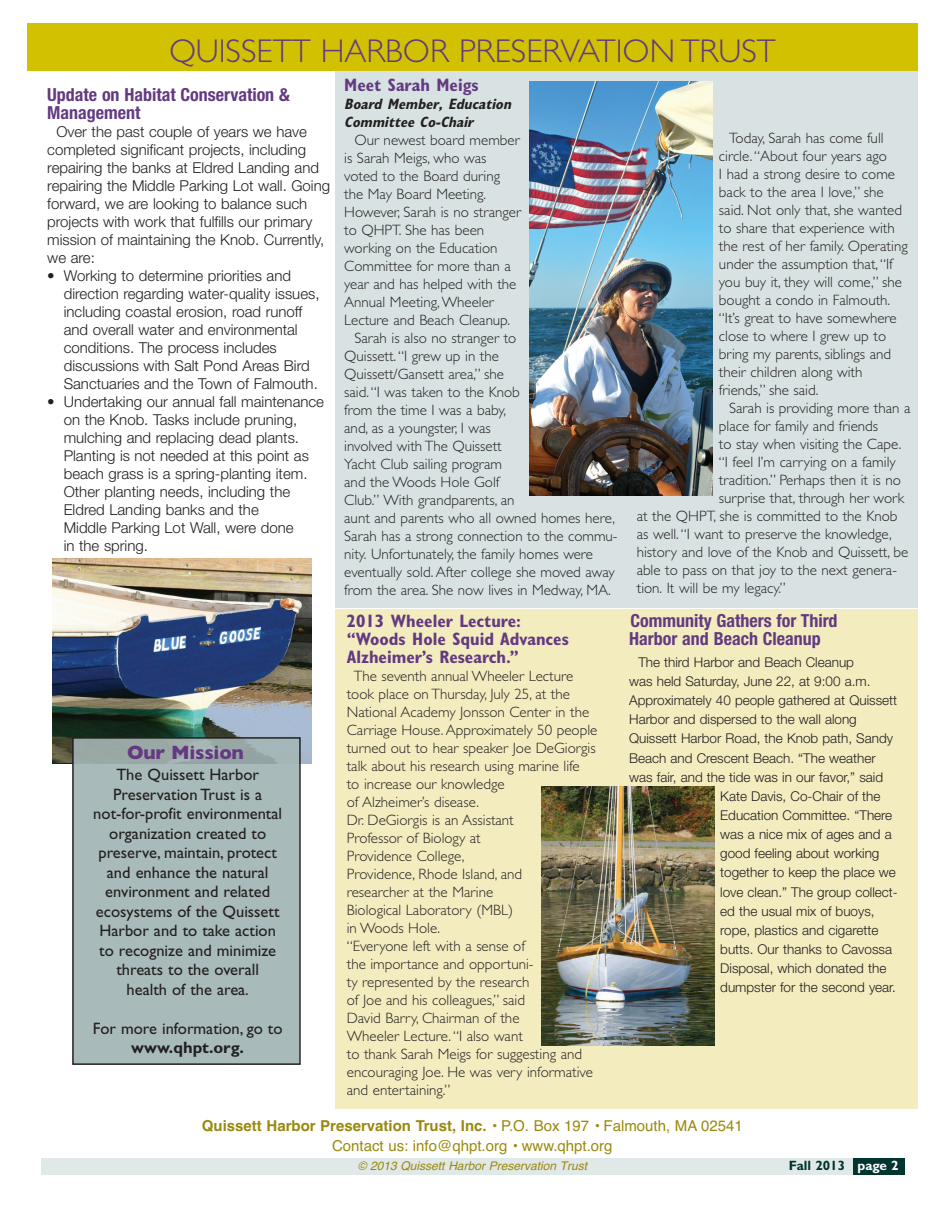
<style>
.page{position:relative;width:945px;height:1215px;background:#fff}
.page>*{position:absolute;margin:0;border:0;box-sizing:border-box;transform-origin:0 0}
.t1{font:300 33px "Gill Sans";color:#633a81}
.t2{font:19.5px "Gill Sans Bold TT";letter-spacing:-.01em;color:#633a81}
.t3{font:700 condensed 18px/18px "Helvetica Neue";color:#633a81}
.t4{font:700 condensed 18px/18px "Gill Sans";color:#633a81}
.t5{font:16.5px/19.5px "Gill Sans";color:#231f20;text-align:center}
.t6{font:700 16.5px "Gill Sans";color:#231f20}
.t7{font:300 15px/18px "Gill Sans";color:#231f20}
.t8{font:300 15px/18px "Helvetica Neue";color:#231f20}
.t9{font:15px/19.5px "Helvetica";color:#9b890e;text-align:center}
.t10{font:italic 700 condensed 15px/18px "Gill Sans";color:#231f20}
.t11{font:300 13.5px "Helvetica Neue";color:#231f20}
.t12{font:700 13.5px "Gill Sans";color:#003530}
.t13{font:italic 12px "Helvetica";color:#9b890e}
.s1{font-weight:700}
.s2{color:#fff}
</style>
<div class="page">
<div style="left:335px;top:610px;width:582px;height:499px;background:#f2ecbf"></div>
<div style="left:336px;top:66px;width:582px;height:542px;background:#d8e2e2"></div>
<div style="left:28px;top:23px;width:890px;height:48px;background:#d1c101"></div>
<div style="left:41px;top:1158px;width:812px;height:16px;background:#e1e8e8"></div>
<div style="left:853px;top:1158px;width:52px;height:16px;background:#003530"></div>
<img style="left:529px;top:81px;width:184px;height:414px">
<img style="left:52px;top:558px;width:259px;height:205px">
<div style="left:74px;top:766px;width:225px;height:297px;background:#a9baba"></div>
<hr style="left:74px;top:763px;width:225px;height:3px;background:#a9baba">
<img style="left:75px;top:740px;width:223px;height:23px">
<div style="left:72px;top:737px;width:229px;height:328px;border:2px solid #231f20"></div>
<img style="left:541px;top:787px;width:173px;height:259px">
<h1 class="t1" style="left:169px;top:31px;width:608px">QUISSETT HARBOR PRESERVATION TRUST</h1>
<p class="t4" style="left:344px;top:78px;width:136px">Meet Sarah Meigs</p>
<p class="t10" style="left:344px;top:97px;width:171px">Board Member, Education<br>Committee Co-Chair</p>
<p class="t7" style="left:354px;top:131px;width:167px">Our newest board member</p>
<p class="t7" style="left:344px;top:149px;width:144px">is Sarah Meigs, who was</p>
<p class="t7" style="left:344px;top:167px;width:157px">voted to the Board during</p>
<p class="t7" style="left:344px;top:185px;width:143px">the May Board Meeting.</p>
<p class="t7" style="left:344px;top:203px;width:178px">However, Sarah is no stranger</p>
<p class="t7" style="left:344px;top:221px;width:141px">to QHPT. She has been</p>
<p class="t7" style="left:344px;top:239px;width:155px">working on the Education</p>
<p class="t7" style="left:344px;top:257px;width:168px">Committee for more than a</p>
<p class="t7" style="left:344px;top:275px;width:174px">year and has helped with the</p>
<p class="t7" style="left:344px;top:293px;width:151px">Annual Meeting,Wheeler</p>
<p class="t7" style="left:344px;top:311px;width:167px">Lecture and Beach Cleanup.</p>
<p class="t7" style="left:354px;top:329px;width:163px">Sarah is also no stranger to</p>
<p class="t7" style="left:344px;top:347px;width:156px">Quissett.“I grew up in the</p>
<p class="t7" style="left:344px;top:365px;width:161px">Quissett/Gansett area,” she</p>
<p class="t7" style="left:344px;top:383px;width:177px">said.“I was taken to the Knob</p>
<p class="t7" style="left:344px;top:401px;width:163px">from the time I was a baby,</p>
<p class="t7" style="left:344px;top:419px;width:148px">and, as a youngster, I was</p>
<p class="t7" style="left:344px;top:437px;width:159px">involved with The Quissett</p>
<p class="t7" style="left:344px;top:455px;width:159px">Yacht Club sailing program</p>
<p class="t7" style="left:344px;top:473px;width:157px">and the Woods Hole Golf</p>
<p class="t7" style="left:344px;top:491px;width:172px">Club.” With grandparents, an</p>
<p class="t7" style="left:344px;top:509px;width:272px">aunt and parents who all owned homes here,</p>
<p class="t7" style="left:344px;top:527px;width:275px">Sarah has a strong connection to the commu-</p>
<p class="t7" style="left:344px;top:545px;width:250px">nity. Unfortunately, the family homes were</p>
<p class="t7" style="left:344px;top:563px;width:272px">eventually sold. After college she moved away</p>
<p class="t7" style="left:344px;top:581px;width:268px">from the area. She now lives in Medway, MA.</p>
<p class="t3" style="left:47px;top:86px;width:244px">Update on Habitat Conservation &amp;<br>Management</p>
<p class="t8" style="left:47px;top:123px;width:284px;text-indent:9px">Over the past couple of years we have completed significant projects, including repairing the banks at Eldred Landing and repairing the Middle Parking Lot wall. Going forward, we are looking to balance such projects with work that fulfills our primary mission of maintaining the Knob. Currently, we are:</p>
<p class="t8" style="left:64px;top:267px;width:257px;text-indent:-16px">• Working to determine priorities and direction regarding water-quality issues, including coastal erosion, road runoff and overall water and environmental conditions. The process includes discussions with Salt Pond Areas Bird Sanctuaries and the Town of Falmouth.</p>
<p class="t8" style="left:64px;top:393px;width:262px;text-indent:-17px">• Undertaking our annual fall maintenance on the Knob. Tasks include pruning, mulching and replacing dead plants.<br>Planting is not needed at this point as beach grass is a spring-planting item.<br>Other planting needs, including the Eldred Landing banks and the<br>Middle Parking Lot Wall, were done<br>in the spring.</p>
<p class="t7" style="left:719px;top:129px;width:190px;text-indent:10px">Today, Sarah has come full circle.“About four years ago<br>I had a strong desire to come back to the area I love,” she said. Not only that, she wanted to share that experience with the rest of her family. Operating under the assumption that,“If you buy it, they will come,” she bought a condo in Falmouth. “It’s great to have somewhere close to where I grew up to bring my parents, siblings and their children along with friends,” she said.</p>
<p class="t7" style="left:729px;top:399px;width:183px">Sarah is providing more than a</p>
<p class="t7" style="left:719px;top:417px;width:161px">place for family and friends</p>
<p class="t7" style="left:719px;top:435px;width:184px">to stay when visiting the Cape.</p>
<p class="t7" style="left:719px;top:453px;width:178px">“I feel I’m carrying on a family</p>
<p class="t7" style="left:719px;top:471px;width:183px">tradition.” Perhaps then it is no</p>
<p class="t7" style="left:719px;top:489px;width:187px">surprise that, through her work</p>
<p class="t7" style="left:637px;top:507px;width:262px">at the QHPT, she is committed to the Knob</p>
<p class="t7" style="left:637px;top:525px;width:257px">as well.“I want to preserve the knowledge,</p>
<p class="t7" style="left:637px;top:543px;width:273px">history and love of the Knob and Quissett, be</p>
<p class="t7" style="left:637px;top:561px;width:262px">able to pass on that joy to the next genera-</p>
<p class="t7" style="left:637px;top:579px;width:150px">tion. It will be my legacy.”</p>
<p class="t3" style="left:629px;top:612px;width:210px">Community Gathers for Third<br>Harbor and Beach Cleanup</p>
<p class="t11" style="left:638px;top:654px;width:217px">The third Harbor and Beach Cleanup</p>
<p class="t11" style="left:629px;top:673px;width:243px">was held Saturday, June 22, at 9:00 a.m.</p>
<p class="t11" style="left:629px;top:692px;width:269px">Approximately 40 people gathered at Quissett</p>
<p class="t11" style="left:629px;top:711px;width:229px">Harbor and dispersed to the wall along</p>
<p class="t11" style="left:629px;top:730px;width:265px">Quissett Harbor Road, the Knob path, Sandy</p>
<p class="t11" style="left:629px;top:749px;width:248px">Beach and Crescent Beach. “The weather</p>
<p class="t11" style="left:629px;top:769px;width:255px">was fair, and the tide was in our favor,” said</p>
<p class="t11" style="left:720px;top:788px;width:162px">Kate Davis, Co-Chair of the</p>
<p class="t11" style="left:720px;top:807px;width:174px">Education Committee. “There</p>
<p class="t11" style="left:720px;top:826px;width:173px">was a nice mix of ages and a</p>
<p class="t11" style="left:720px;top:845px;width:161px">good feeling about working</p>
<p class="t11" style="left:720px;top:864px;width:177px">together to keep the place we</p>
<p class="t11" style="left:720px;top:883px;width:179px">love clean.” The group collect-</p>
<p class="t11" style="left:720px;top:903px;width:156px">ed the usual mix of buoys,</p>
<p class="t11" style="left:720px;top:922px;width:160px">rope, plastics and cigarette</p>
<p class="t11" style="left:720px;top:941px;width:173px">butts. Our thanks to Cavossa</p>
<p class="t11" style="left:720px;top:960px;width:168px">Disposal, which donated the</p>
<p class="t11" style="left:720px;top:979px;width:177px">dumpster for the second year.</p>
<p class="t4" style="left:347px;top:613px;width:224px">2013 Wheeler Lecture: “Woods Hole Squid Advances<br>Alzheimer’s Research.”</p>
<p class="t7" style="left:347px;top:666px;width:252px;text-indent:7px">The seventh annual Wheeler Lecture took place on Thursday, July 25, at the<br>National Academy Jonsson Center in the<br>Carriage House. Approximately 50 people turned out to hear speaker Joe DeGiorgis talk about his research using marine life<br>to increase our knowledge<br>of Alzheimer’s disease.<br>Dr. DeGiorgis is an Assistant<br>Professor of Biology at<br>Providence College,<br>Providence, Rhode Island, and<br>researcher at the Marine<br>Biological Laboratory (MBL)<br>in Woods Hole.<br>“Everyone left with a sense of<br>the importance and opportuni-<br>ty represented by the research<br>of Joe and his colleagues,” said<br>David Barry, Chairman of the<br>Wheeler Lecture.“I also want<br>to thank Sarah Meigs for suggesting and encouraging Joe. He was very informative and entertaining.”</p>
<h2 class="t2" style="left:127px;top:741px;width:119px">Our Mission</h2>
<p class="t5" style="left:93px;top:767px;width:190px">The Quissett Harbor<br>Preservation Trust is a not-for-profit environmental organization created to preserve, maintain, protect and enhance the natural environment and related ecosystems of the Quissett<br>Harbor and to take action to recognize and minimize threats to the overall<br>health of the area.</p>
<p class="t5" style="left:93px;top:1020px;width:191px">For more information, go to</p>
<p class="t6" style="left:131px;top:1042px;width:114px">www.qhpt.org.</p>
<p class="t9" style="left:202px;top:1116px;width:542px"><span class="s1">Quissett Harbor Preservation Trust, Inc.</span> • P.O. Box 197 • Falmouth, MA 02541<br>Contact us: info@qhpt.org • www.qhpt.org</p>
<p class="t13" style="left:358px;top:1159px;width:231px">© 2013 Quissett Harbor Preservation Trust</p>
<p class="t12" style="left:789px;top:1160px;width:111px">Fall 2013 <span class="s2">page 2</span></p>
</div>
